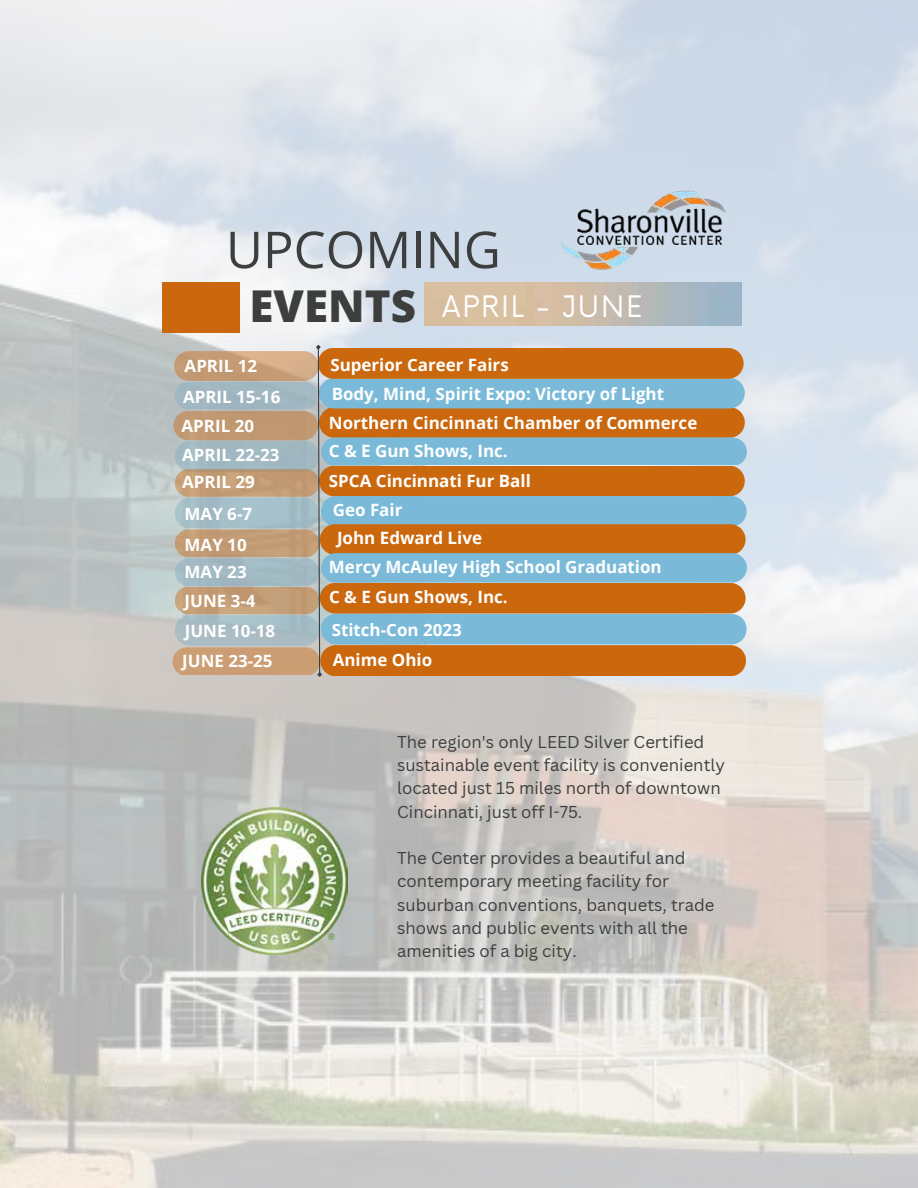
<style>
.page{position:relative;width:918px;height:1188px;background:#fff}
.page>*{position:absolute;margin:0;border:0;box-sizing:border-box;transform-origin:0 0}
.t1{font:50.85px "Open Sans";color:#3c3f3d}
.t2{font:28.95px "Now";letter-spacing:.06em;color:#fff}
.t3{font:700 16.95px/29.8px "Open Sans";color:#fff}
.t4{font:16.65px/23.2px "Canva Sans";color:#3c3f3d}
.s1{font-family:"Open Sans";font-weight:800;font-size:43.95px;color:#3c3f3d}
</style>
<div class="page">
<img style="left:0;top:0;width:918px;height:1188px">
<img style="left:557px;top:181px;width:170px;height:97px">
<div style="left:162px;top:283px;width:78px;height:50px;background:#cb670d"></div>
<img style="left:425px;top:283px;width:317px;height:42px">
<svg style="left:173px;top:344px;width:574px;height:334px;background:#ac9779"></svg>
<img style="left:201px;top:808px;width:147px;height:146px">
<h1 class="t1" style="left:226px;top:215px;width:276px">UPCOMING</h1>
<h2 class="t2" style="left:250px;top:283px;width:395px"><span class="s1">EVENTS</span> APRIL - JUNE</h2>
<p class="t3" style="left:185px;top:351px;width:74px">APRIL 12</p>
<p class="t3" style="left:330px;top:349px;width:180px">Superior Career Fairs</p>
<p class="t3" style="left:183px;top:381px;width:99px">APRIL 15-16</p>
<p class="t3" style="left:332px;top:378px;width:334px">Body, Mind, Spirit Expo: Victory of Light</p>
<p class="t3" style="left:182px;top:410px;width:74px">APRIL 20</p>
<p class="t3" style="left:329px;top:407px;width:370px">Northern Cincinnati Chamber of Commerce</p>
<p class="t3" style="left:182px;top:440px;width:99px">APRIL 22-23</p>
<p class="t3" style="left:329px;top:435px;width:180px">C &amp; E Gun Shows, Inc.</p>
<p class="t3" style="left:182px;top:467px;width:74px">APRIL 29</p>
<p class="t3" style="left:329px;top:466px;width:203px">SPCA Cincinnati Fur Ball</p>
<p class="t3" style="left:185px;top:498px;width:69px">MAY 6-7</p>
<p class="t3" style="left:333px;top:494px;width:71px">Geo Fair</p>
<p class="t3" style="left:185px;top:530px;width:64px">MAY 10</p>
<p class="t3" style="left:337px;top:522px;width:147px">John Edward Live</p>
<p class="t3" style="left:185px;top:556px;width:64px">MAY 23</p>
<p class="t3" style="left:329px;top:551px;width:334px">Mercy McAuley High School Graduation</p>
<p class="t3" style="left:185px;top:586px;width:92px">JUNE 3-4<br>JUNE 10-18</p>
<p class="t3" style="left:329px;top:580px;width:180px;line-height:32.7px">C &amp; E Gun Shows, Inc.<br>Stitch-Con 2023</p>
<p class="t3" style="left:182px;top:645px;width:92px">JUNE 23-25</p>
<p class="t3" style="left:333px;top:644px;width:101px">Anime Ohio</p>
<p class="t4" style="left:397px;top:730px;width:329px">The region's only LEED Silver Certified sustainable event facility is conveniently located just 15 miles north of downtown Cincinnati, just off I-75.</p>
<p class="t4" style="left:397px;top:847px;width:319px">The Center provides a beautiful and contemporary meeting facility for suburban conventions, banquets, trade shows and public events with all the amenities of a big city.</p>
</div>
